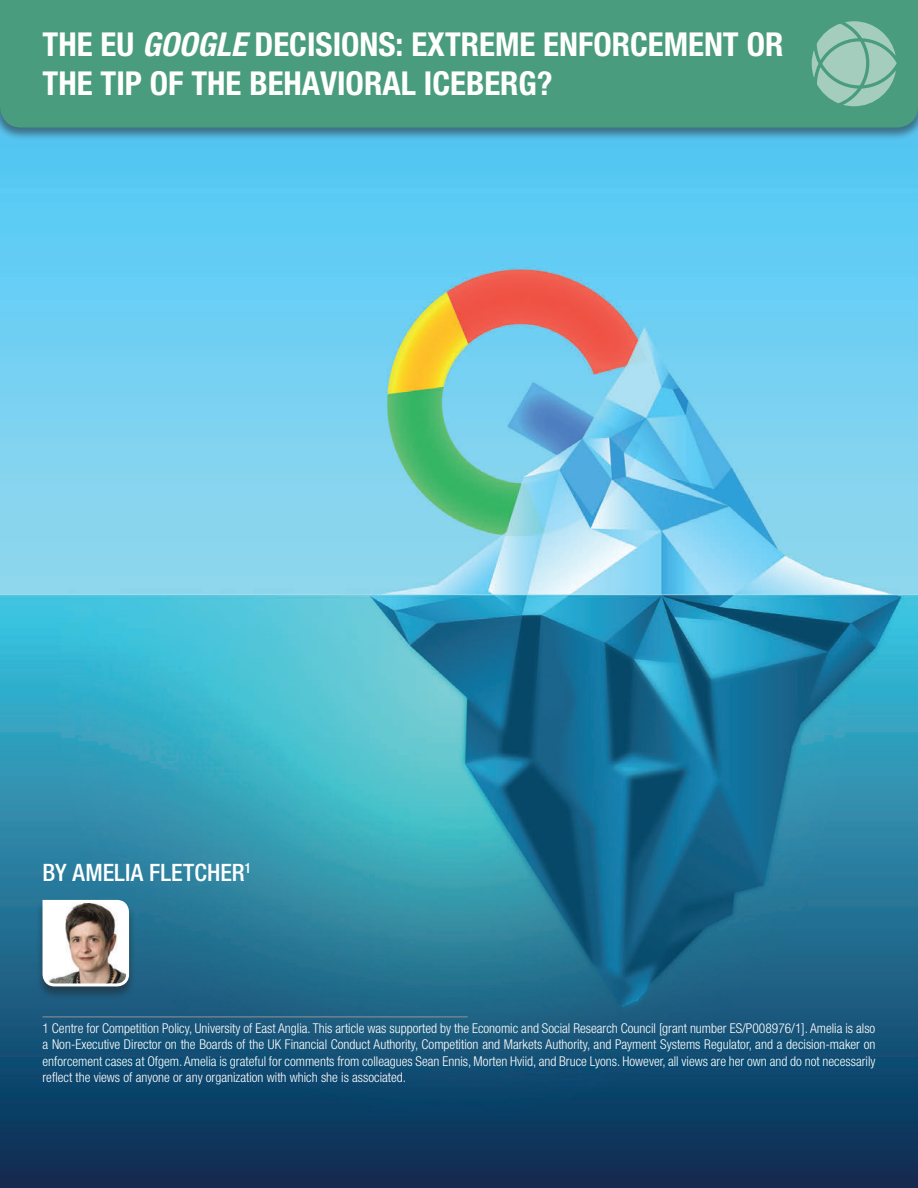
<style>
.page{position:relative;width:918px;height:1188px;background:#fff}
.page>*{position:absolute;margin:0;border:0;box-sizing:border-box;transform-origin:0 0}
.t1{font:700 condensed 33px/39.6px "Helvetica Neue LT Std";color:#fff}
.t2{font:500 condensed 24px "Helvetica Neue LT Std";letter-spacing:.005em;color:#fff}
.t3{font:300 condensed 13.5px/16.2px "Helvetica Neue LT Std";color:#fff;text-align:justify}
.s1{font-style:italic}
</style>
<div class="page">
<img style="left:0;top:141px;width:918px;height:1047px">
<div style="left:0;top:0;width:918px;height:141px;background:#231f20;opacity:.5"></div>
<div style="left:0;top:0;width:918px;height:128px;background:#4a9c7e"></div>
<svg style="left:812px;top:21px;width:85px;height:85px;background:#83bba7"></svg>
<div style="left:36px;top:899px;width:100px;height:101px;background:#231f20;opacity:.5"></div>
<svg style="left:41px;top:898px;width:90px;height:90px"></svg>
<hr style="left:43px;top:1017px;width:425px;height:1px;background:#939598">
<h1 class="t1" style="left:43px;top:24px;width:742px">THE EU <span class="s1">GOOGLE</span> DECISIONS: EXTREME ENFORCEMENT OR<br>THE TIP OF THE BEHAVIORAL ICEBERG?</h1>
<h2 class="t2" style="left:43px;top:858px;width:210px">BY AMELIA FLETCHER<sup>1</sup></h2>
<p class="t3" style="left:43px;top:1020px;width:834px">1 Centre for Competition Policy, University of East Anglia. This article was supported by the Economic and Social Research Council [grant number ES/P008976/1]. Amelia is also a Non-Executive Director on the Boards of the UK Financial Conduct Authority, Competition and Markets Authority, and Payment Systems Regulator, and a decision-maker on enforcement cases at Ofgem. Amelia is grateful for comments from colleagues Sean Ennis, Morten Hviid, and Bruce Lyons. However, all views are her own and do not necessarily reflect the views of anyone or any organization with which she is associated.</p>
</div>
